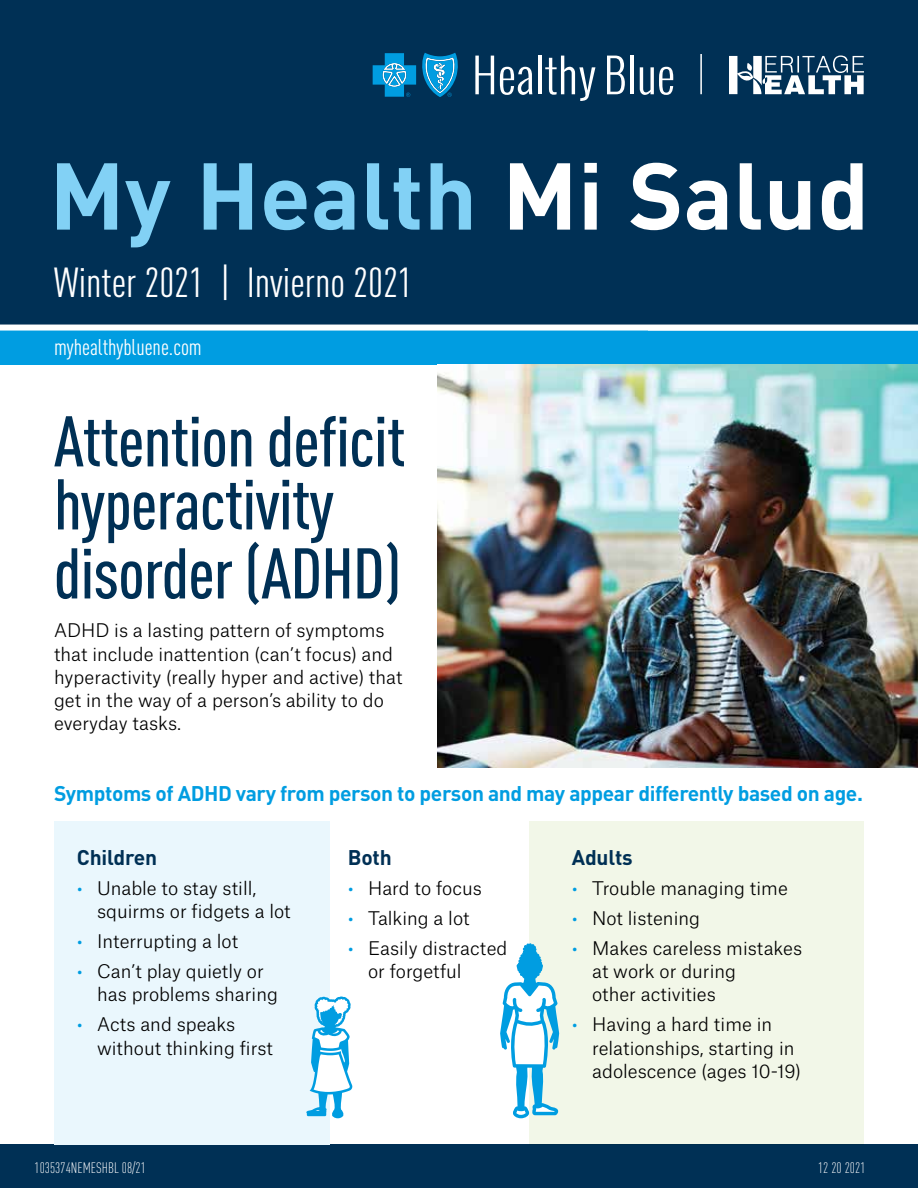
<style>
.page{position:relative;width:918px;height:1188px;background:#fff}
.page>*{position:absolute;margin:0;border:0;box-sizing:border-box;transform-origin:0 0}
.t1{font:700 93.15px "DINOT";color:#82d1f5}
.t2{font:500 condensed 70.5px/63px "DINOT";letter-spacing:-.01em;color:#003055}
.t3{font:condensed 41.4px "DINOT";color:#fff}
.t4{font:condensed 22.5px "DINOT";color:#fff}
.t5{font:700 21px "DINOT";letter-spacing:-.02em;color:#009de1}
.t6{font:700 21px "DINOT";letter-spacing:-.01em;color:#003055}
.t7{font:300 18px/23.2px "Atlas Grotesk";color:#000}
.t8{font:300 condensed 15px "DINOT";color:#fff}
.s1{color:#fff}
.s2{color:#009de1}
</style>
<div class="page">
<div style="left:0;top:1145px;width:918px;height:43px;background:#003055"></div>
<div style="left:54px;top:822px;width:275px;height:323px;background:#eaf7fd"></div>
<div style="left:530px;top:822px;width:334px;height:323px;background:#f2f7e8"></div>
<div style="left:0;top:317px;width:918px;height:47px;background:#009de1"></div>
<div style="left:0;top:0;width:918px;height:331px;background:#003055"></div>
<svg style="left:729px;top:56px;width:135px;height:38px"></svg>
<svg style="left:373px;top:53px;width:86px;height:44px;background:#1c7fb0"></svg>
<svg style="left:475px;top:56px;width:19px;height:38px"></svg>
<svg style="left:500px;top:67px;width:32px;height:28px"></svg>
<svg style="left:545px;top:56px;width:50px;height:45px"></svg>
<svg style="left:607px;top:56px;width:18px;height:38px"></svg>
<svg style="left:640px;top:67px;width:33px;height:28px"></svg>
<hr style="left:630px;top:56px;width:4px;height:38px;background:#fff">
<hr style="left:538px;top:56px;width:4px;height:38px;background:#fff">
<hr style="left:700px;top:54px;width:2px;height:40px;background:#fff">
<svg style="left:500px;top:943px;width:59px;height:175px"></svg>
<svg style="left:306px;top:997px;width:46px;height:121px"></svg>
<img style="left:437px;top:364px;width:481px;height:404px">
<h1 class="t1" style="left:49px;top:135px;width:822px">My Health <span class="s1">Mi Salud</span></h1>
<h1 class="t3" style="left:54px;top:258px;width:360px">Winter 2021 | Invierno 2021</h1>
<p class="t4" style="left:54px;top:334px;width:149px">myhealthybluene.com</p>
<h2 class="t2" style="left:54px;top:409px;width:353px">Attention deficit hyperactivity</h2>
<h2 class="t2" style="left:54px;top:541px;width:349px">disorder (ADHD)</h2>
<p class="t7" style="left:54px;top:617px;width:350px">ADHD is a lasting pattern of symptoms that include inattention (can’t focus) and hyperactivity (really hyper and active) that get in the way of a person’s ability to do everyday tasks.</p>
<p class="t5" style="left:54px;top:779px;width:811px">Symptoms of ADHD vary from person to person and may appear differently based on age.</p>
<h3 class="t6" style="left:77px;top:843px;width:82px">Children</h3>
<h3 class="t6" style="left:348px;top:843px;width:46px">Both</h3>
<h3 class="t6" style="left:572px;top:843px;width:62px">Adults</h3>
<p class="t7" style="left:77px;top:875px;width:181px"><span class="s2">•</span> Unable to stay still,</p>
<p class="t7" style="left:348px;top:875px;width:136px"><span class="s2">•</span> Hard to focus</p>
<p class="t7" style="left:572px;top:875px;width:217px"><span class="s2">•</span> Trouble managing time</p>
<p class="t7" style="left:97px;top:898px;width:195px">squirms or fidgets a lot</p>
<p class="t7" style="left:348px;top:905px;width:123px"><span class="s2">•</span> Talking a lot</p>
<p class="t7" style="left:572px;top:905px;width:130px"><span class="s2">•</span> Not listening</p>
<p class="t7" style="left:77px;top:928px;width:163px"><span class="s2">•</span> Interrupting a lot</p>
<p class="t7" style="left:348px;top:935px;width:161px"><span class="s2">•</span> Easily distracted</p>
<p class="t7" style="left:572px;top:935px;width:232px"><span class="s2">•</span> Makes careless mistakes</p>
<p class="t7" style="left:77px;top:958px;width:189px"><span class="s2">•</span> Can’t play quietly or</p>
<p class="t7" style="left:368px;top:958px;width:95px">or forgetful</p>
<p class="t7" style="left:592px;top:958px;width:146px">at work or during</p>
<p class="t7" style="left:97px;top:981px;width:182px">has problems sharing</p>
<p class="t7" style="left:592px;top:981px;width:125px">other activities</p>
<p class="t7" style="left:77px;top:1011px;width:160px"><span class="s2">•</span> Acts and speaks</p>
<p class="t7" style="left:572px;top:1011px;width:202px"><span class="s2">•</span> Having a hard time in</p>
<p class="t7" style="left:97px;top:1034px;width:177px">without thinking first</p>
<p class="t7" style="left:592px;top:1034px;width:210px">relationships, starting in adolescence (ages 10-19)</p>
<p class="t8" style="left:35px;top:1159px;width:113px">1035374NEMESHBL 08/21</p>
<p class="t8" style="left:818px;top:1159px;width:49px">12 20 2021</p>
</div>
